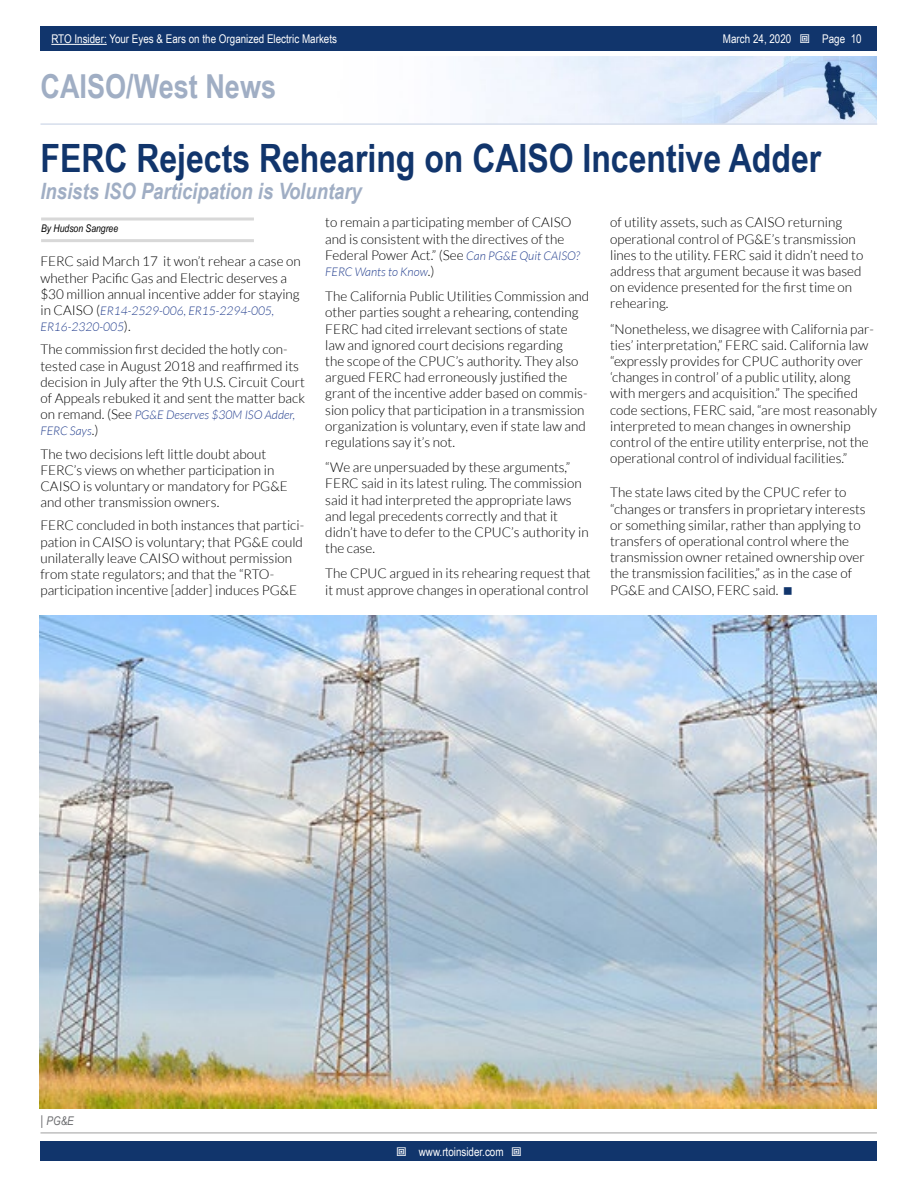
<style>
.page{position:relative;width:918px;height:1188px;background:#fff}
.page>*{position:absolute;margin:0;border:0;box-sizing:border-box;transform-origin:0 0}
.t1{font:700 39px "Arial Narrow";color:#11356c}
.t2{font:700 33px "Arial Narrow";color:#a0aec4}
.t3{font:italic 700 22.5px "Arial Narrow";color:#a0aec4}
.t4{font:300 13.5px/16.2px "Lato";color:#000}
.t5{font:italic 300 12px/16.2px "Lato";color:#25408f}
.t6{font:12px "Arial Narrow";color:#fff}
.t7{font:italic 12px "Arial Narrow";color:#6d6e71}
.t8{font:italic 10.5px "Arial Narrow";color:#000}
.s1{font-style:italic;font-size:12px;color:#25408f}
.s2{font-style:normal;font-size:13.5px;color:#000}
.s3{font-style:normal;font-size:13.5px}
</style>
<div class="page">
<div style="left:41px;top:1142px;width:836px;height:19px;background:#11356c"></div>
<div style="left:41px;top:27px;width:836px;height:24px;background:#11356c"></div>
<hr style="left:51px;top:44px;width:56px;height:1px;background:#fff">
<img style="left:474px;top:56px;width:403px;height:67px">
<hr style="left:40px;top:123px;width:837px;height:2px;background:#d6deec">
<hr style="left:41px;top:218px;width:213px;height:3px;background:#d8d8d8">
<hr style="left:41px;top:239px;width:213px;height:3px;background:#d8d8d8">
<hr style="left:40px;top:1132px;width:837px;height:2px;background:#bfbfbf">
<img style="left:40px;top:615px;width:837px;height:494px">
<p class="t6" style="left:51px;top:30px;width:287px">RTO Insider: Your Eyes &amp; Ears on the Organized Electric Markets</p>
<p class="t6" style="left:723px;top:30px;width:70px">March 24, 2020</p>
<p class="t6" style="left:822px;top:30px;width:41px">Page 10</p>
<h2 class="t2" style="left:40px;top:61px;width:237px">CAISO/West News</h2>
<h1 class="t1" style="left:40px;top:129px;width:782px">FERC Rejects Rehearing on CAISO Incentive Adder</h1>
<h3 class="t3" style="left:40px;top:174px;width:323px">Insists ISO Participation is Voluntary</h3>
<p class="t8" style="left:41px;top:221px;width:79px">By Hudson Sangree</p>
<p class="t4" style="left:325px;top:215px;width:256px">to remain a participating member of CAISO and is consistent with the directives of the<br>Federal Power Act.” (See <span class="s1">Can PG&amp;E Quit CAISO?</span></p>
<p class="t5" style="left:325px;top:264px;width:111px">FERC Wants to Know<span class="s2">.)</span></p>
<p class="t4" style="left:325px;top:288px;width:265px">The California Public Utilities Commission and other parties sought a rehearing, contending FERC had cited irrelevant sections of state law and ignored court decisions regarding<br>the scope of the CPUC’s authority. They also argued FERC had erroneously justified the grant of the incentive adder based on commis&shy;sion policy that participation in a transmission organization is voluntary, even if state law and regulations say it’s not.</p>
<p class="t4" style="left:325px;top:459px;width:265px">“We are unpersuaded by these arguments,” FERC said in its latest ruling. The commission said it had interpreted the appropriate laws and legal precedents correctly and that it didn’t have to defer to the CPUC’s authority in the case.</p>
<p class="t4" style="left:325px;top:566px;width:267px">The CPUC argued in its rehearing request that it must approve changes in operational control</p>
<p class="t4" style="left:610px;top:215px;width:255px">of utility assets, such as CAISO returning operational control of PG&amp;E’s transmission lines to the utility. FERC said it didn’t need to address that argument because it was based on evidence presented for the first time on rehearing.</p>
<p class="t4" style="left:610px;top:321px;width:268px">“Nonetheless, we disagree with California par&shy;ties’ interpretation,” FERC said. California law “expressly provides for CPUC authority over ‘changes in control’ of a public utility, along with mergers and acquisition.” The specified code sections, FERC said, “are most reasonably interpreted to mean changes in ownership control of the entire utility enterprise, not the operational control of individual facilities.”</p>
<p class="t4" style="left:610px;top:485px;width:257px">The state laws cited by the CPUC refer to “changes or transfers in proprietary interests or something similar, rather than applying to transfers of operational control where the transmission owner retained ownership over the transmission facilities,” as in the case of PG&amp;E and CAISO, FERC said.</p>
<p class="t4" style="left:40px;top:254px;width:262px">FERC said March 17 it won’t rehear a case on whether Pacific Gas and Electric deserves a $30 million annual incentive adder for staying</p>
<p class="t5" style="left:40px;top:303px;width:235px"><span class="s2">in CAISO (</span>ER14-2529-006, ER15-2294-005,<br>ER16-2320-005<span class="s2">).</span></p>
<p class="t4" style="left:41px;top:342px;width:266px">The commission first decided the hotly con&shy;tested case in August 2018 and reaffirmed its decision in July after the 9th U.S. Circuit Court of Appeals rebuked it and sent the matter back</p>
<p class="t5" style="left:41px;top:407px;width:256px"><span class="s2">on remand. (See</span> PG&amp;E Deserves $30M ISO Adder,<br>FERC Says<span class="s2">.)</span></p>
<p class="t4" style="left:41px;top:446px;width:249px">The two decisions left little doubt about FERC’s views on whether participation in CAISO is voluntary or mandatory for PG&amp;E and other transmission owners.</p>
<p class="t4" style="left:41px;top:518px;width:265px">FERC concluded in both instances that partici&shy;pation in CAISO is voluntary; that PG&amp;E could unilaterally leave CAISO without permission from state regulators; and that the “RTO&shy;participation incentive [adder] induces PG&amp;E</p>
<p class="t7" style="left:40px;top:1113px;width:35px"><span class="s3">|</span> PG&amp;E</p>
<p class="t6" style="left:419px;top:1143px;width:86px">www.rtoinsider.com</p>
</div>
